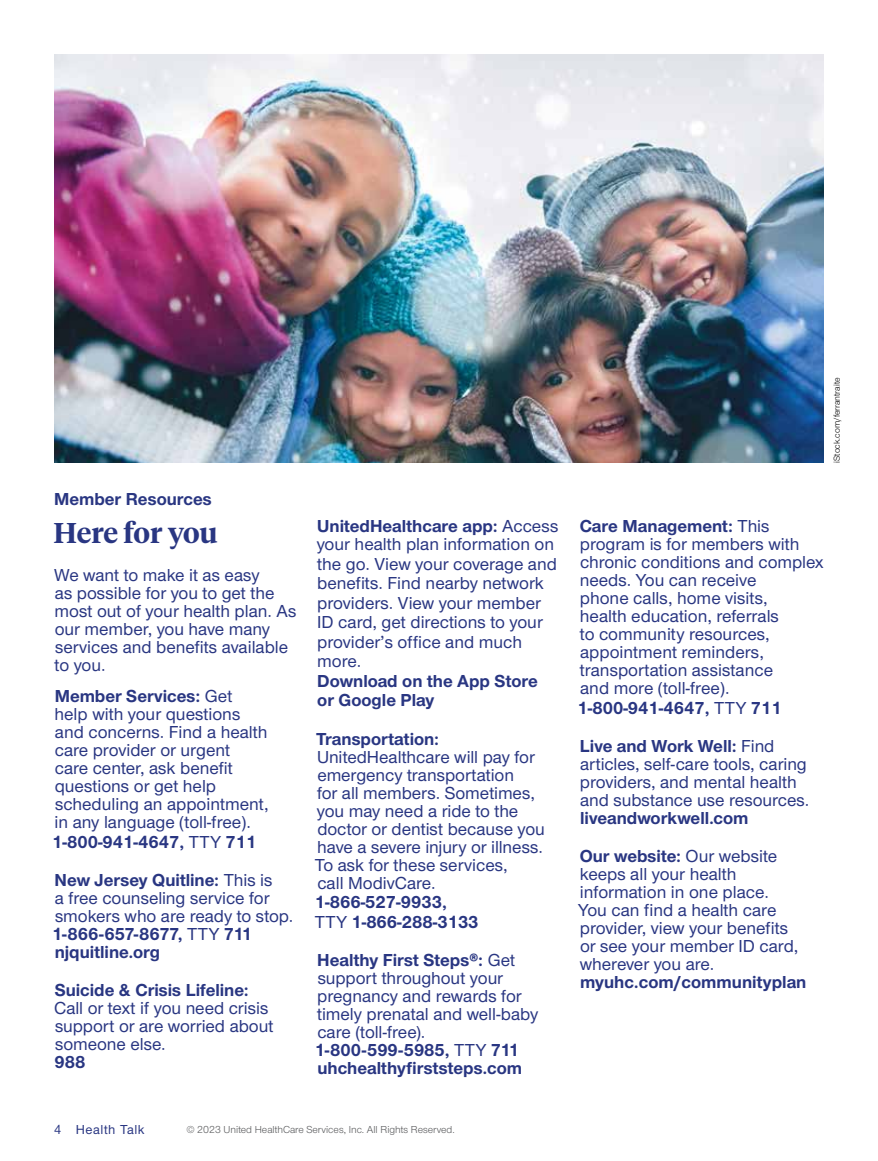
<style>
.page{position:relative;width:878px;height:1161px;background:#fff}
.page>*{position:absolute;margin:0;border:0;box-sizing:border-box;transform-origin:0 0}
.Summary_allnested_2{font:600 28.5px "UHC Serif Headline";color:#293682}
.Summary_allnested_2-2{font:500 18px/18px "UHC Sans";color:#293682}
.Sans_no_indent_AMC{font:500 18px/18px "UHC Sans";color:#293682}
.t1{font:700 18px "UHC Sans";color:#293682}
.Folio_V_AMC{font:500 13.5px "UHC Sans";letter-spacing:.04em;color:#293682}
.Legal_language_AMC{font:10.5px "UHC Sans";color:#58595b}
.Legal_language_AMC-2{font:9px "UHC Sans";color:#000}
.s1{font-weight:700}
</style>
<div class="page">
<img style="left:54px;top:54px;width:770px;height:409px">
<p class="t1" style="left:54px;top:487px;width:159px">Member Resources</p>
<p class="Summary_allnested_2" style="left:54px;top:513px;width:166px">Here for you</p>
<p class="Sans_no_indent_AMC" style="left:54px;top:565px;width:244px">We want to make it as easy<br>as possible for you to get the most out of your health plan. As our member, you have many services and benefits available to you.</p>
<p class="Summary_allnested_2-2" style="left:52px;top:687px;width:218px"><span class="s1">Member Services:</span> Get<br>help with your questions and concerns. Find a health care provider or urgent<br>care center, ask benefit questions or get help scheduling an appointment, in any language (toll-free).<br><span class="s1">1-800-941-4647,</span> TTY <span class="s1">711</span></p>
<p class="Summary_allnested_2-2" style="left:52px;top:870px;width:242px"><span class="s1">New Jersey Quitline:</span> This is<br>a free counseling service for smokers who are ready to stop.<br><span class="s1">1-866-657-8677,</span> TTY <span class="s1">711 njquitline.org</span></p>
<p class="Summary_allnested_2-2" style="left:54px;top:981px;width:221px"><span class="s1">Suicide &amp; Crisis Lifeline:<br></span>Call or text if you need crisis support or are worried about someone else.<br><span class="s1">988</span></p>
<p class="Summary_allnested_2-2" style="left:317px;top:516px;width:243px;line-height:19.4px"><span class="s1">UnitedHealthcare app:</span> Access your health plan information on the go. View your coverage and benefits. Find nearby network providers. View your member<br>ID card, get directions to your provider’s office and much more.<br><span class="s1">Download on the App Store or Google Play</span></p>
<p class="Summary_allnested_2-2" style="left:315px;top:729px;width:232px"><span class="s1">Transportation:<br></span>UnitedHealthcare will pay for emergency transportation<br>for all members. Sometimes, you may need a ride to the doctor or dentist because you have a severe injury or illness.<br>To ask for these services,<br>call ModivCare.<br><span class="s1">1-866-527-9933,<br></span>TTY <span class="s1">1-866-288-3133</span></p>
<p class="Summary_allnested_2-2" style="left:315px;top:950px;width:225px"><span class="s1">Healthy First Steps®:</span> Get support throughout your pregnancy and rewards for timely prenatal and well-baby care (toll-free).<br><span class="s1">1-800-599-5985,</span> TTY <span class="s1">711 uhchealthyfirststeps.com</span></p>
<p class="Folio_V_AMC" style="left:54px;top:1120px;width:92px">4 Health Talk</p>
<p class="Legal_language_AMC" style="left:186px;top:1122px;width:270px">© 2023 United HealthCare Services, Inc. All Rights Reserved.</p>
<p class="Legal_language_AMC-2" style="left:831px;top:463px;width:87px;rotate:-90deg">iStock.com/ferrantraite</p>
<p class="Summary_allnested_2-2" style="left:577px;top:516px;width:247px"><span class="s1">Care Management:</span> This program is for members with chronic conditions and complex needs. You can receive<br>phone calls, home visits,<br>health education, referrals<br>to community resources, appointment reminders, transportation assistance<br>and more (toll-free).<br><span class="s1">1-800-941-4647,</span> TTY <span class="s1">711</span></p>
<p class="Summary_allnested_2-2" style="left:580px;top:736px;width:231px"><span class="s1">Live and Work Well:</span> Find articles, self-care tools, caring providers, and mental health and substance use resources. <span class="s1">liveandworkwell.com</span></p>
<p class="Summary_allnested_2-2" style="left:578px;top:847px;width:229px"><span class="s1">Our website:</span> Our website keeps all your health information in one place.<br>You can find a health care provider, view your benefits or see your member ID card, wherever you are. <span class="s1">myuhc.com/communityplan</span></p>
</div>
